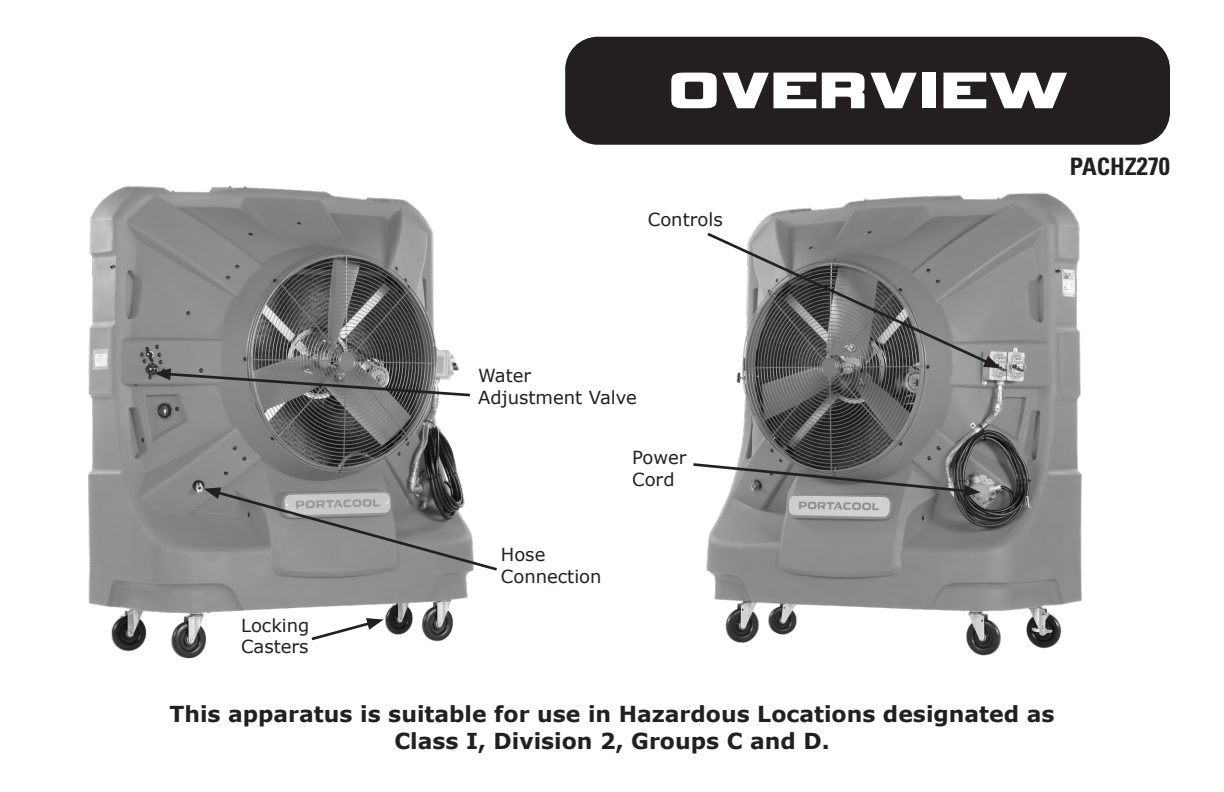
<style>
.page{position:relative;width:1224px;height:792px;background:#fff}
.page>*{position:absolute;margin:0;border:0;box-sizing:border-box;transform-origin:0 0}
.t1{font:72px "Vipnagorgialla";letter-spacing:.05em;color:#fff}
.t2{font:700 condensed 24px "Univers";color:#231f20}
.t3{font:700 22px "Verdana";color:#231f20}
.t4{font:18px "Verdana";color:#231f20}
.s1{font-size:25px}
</style>
<div class="page">
<div style="left:565px;top:37px;width:605px;height:108px;background:#231f20;border-radius:33px"></div>
<img style="left:706px;top:192px;width:376px;height:464px">
<img style="left:88px;top:185px;width:380px;height:474px">
<svg style="left:706px;top:230px;width:287px;height:137px;background:#8b8b8b"></svg>
<svg style="left:983px;top:356px;width:18px;height:12px"></svg>
<svg style="left:693px;top:462px;width:288px;height:35px;background:#848484"></svg>
<svg style="left:154px;top:368px;width:316px;height:30px;background:#7e7e7e"></svg>
<svg style="left:204px;top:487px;width:293px;height:86px;background:#939393"></svg>
<svg style="left:309px;top:618px;width:75px;height:24px"></svg>
<p class="t1" style="left:669px;top:59px;width:399px">OVERVIEW</p>
<p class="t4" style="left:648px;top:207px;width:76px">Controls</p>
<p class="t2" style="left:1070px;top:152px;width:102px">PACHZ<span class="s1">270</span></p>
<p class="t4" style="left:478px;top:363px;width:55px">Water</p>
<p class="t4" style="left:478px;top:385px;width:161px">Adjustment Valve</p>
<p class="t4" style="left:241px;top:613px;width:70px">Locking</p>
<p class="t4" style="left:241px;top:635px;width:69px">Casters</p>
<p class="t4" style="left:501px;top:542px;width:46px">Hose</p>
<p class="t4" style="left:501px;top:564px;width:102px">Connection</p>
<p class="t4" style="left:632px;top:446px;width:56px">Power</p>
<p class="t4" style="left:632px;top:467px;width:44px">Cord</p>
<p class="t3" style="left:169px;top:699px;width:887px">This apparatus is suitable for use in Hazardous Locations designated as</p>
<p class="t3" style="left:394px;top:725px;width:437px">Class I, Division 2, Groups C and D.</p>
</div>
